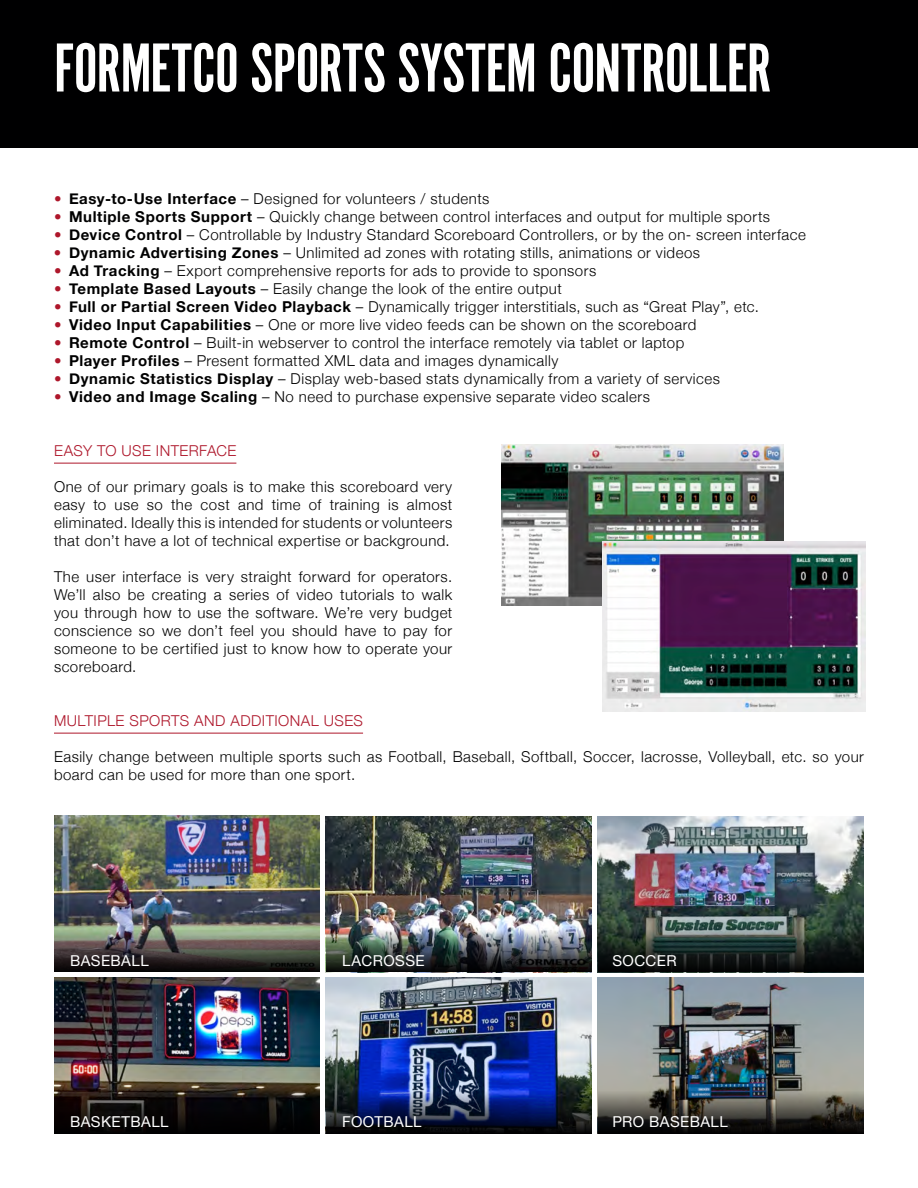
<style>
.page{position:relative;width:918px;height:1188px;background:#fff}
.page>*{position:absolute;margin:0;border:0;box-sizing:border-box;transform-origin:0 0}
.t1{font:72px "Alternate Got No 1 D";letter-spacing:-.015em;color:#fff}
.BODY_COPY{font:300 15px/18px "Helvetica Neue";letter-spacing:.035em;color:#000001;text-align:justify}
.SUBTITLE{font:15px "Helvetica Neue";letter-spacing:.03em;color:#fff}
.BODY_COPY-2{font:300 15px "Helvetica Neue";letter-spacing:.03em;color:#ae172b}
.s1{color:#ae172b}
.s2{font-weight:700}
</style>
<div class="page">
<div style="left:0;top:0;width:918px;height:148px;background:#000001"></div>
<hr style="left:54px;top:463px;width:182px;height:1px;background:#ae172b">
<hr style="left:54px;top:733px;width:309px;height:1px;background:#ae172b">
<img style="left:501px;top:444px;width:283px;height:161px">
<img style="left:602px;top:542px;width:263px;height:169px">
<img style="left:54px;top:816px;width:266px;height:113px">
<img style="left:54px;top:977px;width:266px;height:157px">
<img style="left:326px;top:816px;width:266px;height:157px">
<img style="left:326px;top:977px;width:266px;height:157px">
<img style="left:598px;top:816px;width:266px;height:157px">
<img style="left:598px;top:977px;width:266px;height:157px">
<svg style="left:54px;top:929px;width:266px;height:43px;background:#4f4e47"></svg>
<svg style="left:54px;top:1090px;width:266px;height:43px;background:#100d0c"></svg>
<img style="left:326px;top:929px;width:266px;height:43px">
<img style="left:326px;top:1090px;width:266px;height:43px">
<svg style="left:598px;top:929px;width:266px;height:43px;background:#202b28"></svg>
<svg style="left:598px;top:1090px;width:266px;height:43px;background:#3e3d39"></svg>
<p class="t1" style="left:54px;top:30px;width:719px">FORMETCO SPORTS SYSTEM CONTROLLER</p>
<p class="BODY_COPY" style="left:54px;top:188px;width:437px"><span class="s1">•</span> <span class="s2">Easy-to-Use Interface</span> – Designed for volunteers / students</p>
<p class="BODY_COPY" style="left:54px;top:206px;width:718px"><span class="s1">•</span> <span class="s2">Multiple Sports Support</span> – Quickly change between control interfaces and output for multiple sports</p>
<p class="BODY_COPY" style="left:54px;top:224px;width:753px"><span class="s1">•</span> <span class="s2">Device Control</span> – Controllable by Industry Standard Scoreboard Controllers, or by the on- screen interface</p>
<p class="BODY_COPY" style="left:54px;top:242px;width:648px"><span class="s1">•</span> <span class="s2">Dynamic Advertising Zones</span> – Unlimited ad zones with rotating stills, animations or videos</p>
<p class="BODY_COPY" style="left:54px;top:260px;width:544px"><span class="s1">•</span> <span class="s2">Ad Tracking</span> – Export comprehensive reports for ads to provide to sponsors</p>
<p class="BODY_COPY" style="left:54px;top:278px;width:509px"><span class="s1">•</span> <span class="s2">Template Based Layouts</span> – Easily change the look of the entire output</p>
<p class="BODY_COPY" style="left:54px;top:296px;width:707px"><span class="s1">•</span> <span class="s2">Full or Partial Screen Video Playback</span> – Dynamically trigger interstitials, such as “Great Play”, etc.</p>
<p class="BODY_COPY" style="left:54px;top:314px;width:644px"><span class="s1">•</span> <span class="s2">Video Input Capabilities</span> – One or more live video feeds can be shown on the scoreboard</p>
<p class="BODY_COPY" style="left:54px;top:332px;width:632px"><span class="s1">•</span> <span class="s2">Remote Control</span> – Built-in webserver to control the interface remotely via tablet or laptop</p>
<p class="BODY_COPY" style="left:54px;top:350px;width:506px"><span class="s1">•</span> <span class="s2">Player Profiles</span> – Present formatted XML data and images dynamically</p>
<p class="BODY_COPY" style="left:54px;top:368px;width:668px"><span class="s1">•</span> <span class="s2">Dynamic Statistics Display</span> – Display web-based stats dynamically from a variety of services</p>
<p class="BODY_COPY" style="left:54px;top:386px;width:598px"><span class="s1">•</span> <span class="s2">Video and Image Scaling</span> – No need to purchase expensive separate video scalers</p>
<p class="BODY_COPY-2" style="left:54px;top:438px;width:184px">EASY TO USE INTERFACE</p>
<p class="BODY_COPY" style="left:54px;top:476px;width:400px">One of our primary goals is to make this scoreboard very easy to use so the cost and time of training is almost eliminated. Ideally this is intended for students or volunteers that don’t have a lot of technical expertise or background.</p>
<p class="BODY_COPY" style="left:54px;top:566px;width:400px">The user interface is very straight forward for operators.<br>We’ll also be creating a series of video tutorials to walk you through how to use the software. We’re very budget conscience so we don’t feel you should have to pay for someone to be certified just to know how to operate your scoreboard.</p>
<p class="BODY_COPY-2" style="left:54px;top:708px;width:311px">MULTIPLE SPORTS AND ADDITIONAL USES</p>
<p class="BODY_COPY" style="left:54px;top:746px;width:812px">Easily change between multiple sports such as Football, Baseball, Softball, Soccer, lacrosse, Volleyball, etc. so your board can be used for more than one sport.</p>
<p class="SUBTITLE" style="left:70px;top:949px;width:80px">BASEBALL</p>
<p class="SUBTITLE" style="left:70px;top:1111px;width:100px">BASKETBALL</p>
<p class="SUBTITLE" style="left:342px;top:949px;width:84px">LACROSSE</p>
<p class="SUBTITLE" style="left:342px;top:1111px;width:81px">FOOTBALL</p>
<p class="SUBTITLE" style="left:612px;top:949px;width:66px">SOCCER</p>
<p class="SUBTITLE" style="left:612px;top:1111px;width:117px">PRO BASEBALL</p>
</div>
